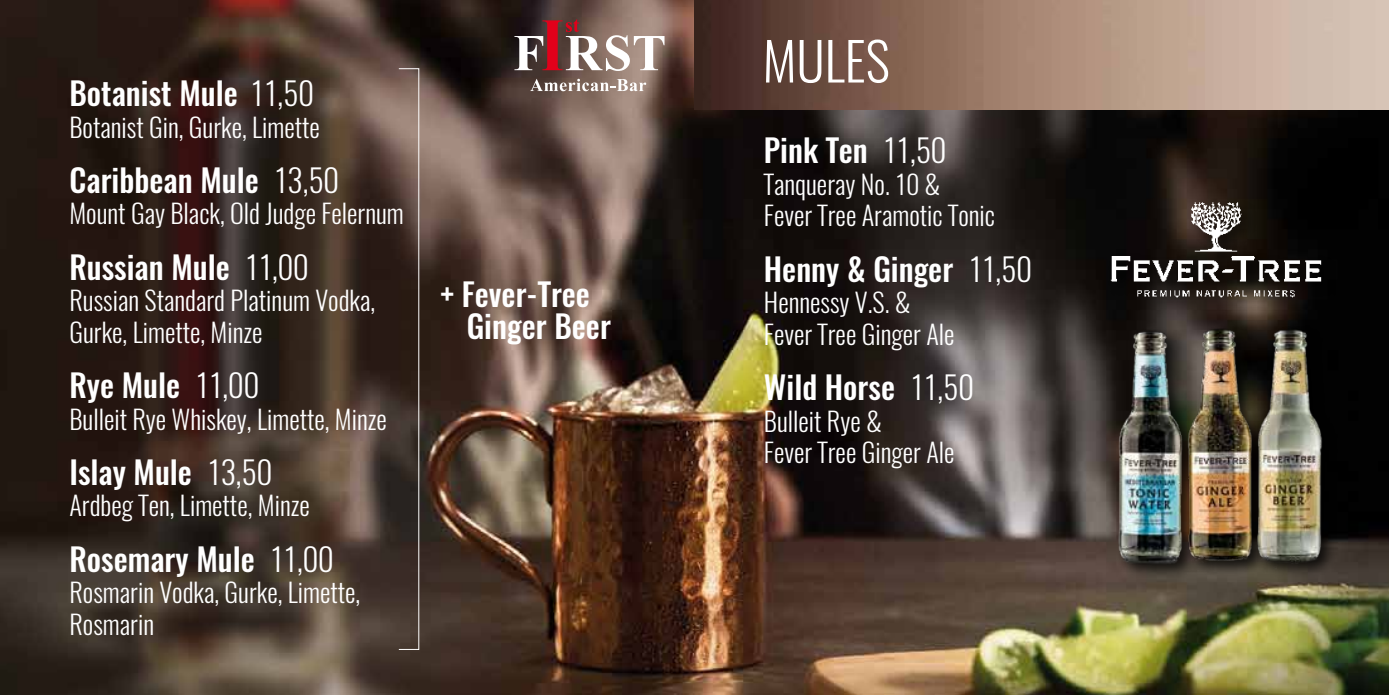
<style>
.page{position:relative;width:1389px;height:695px;background:#fff}
.page>*{position:absolute;margin:0;border:0;box-sizing:border-box;transform-origin:0 0}
.t1{font:300 52.5px "Oswald";color:#fff}
.t2{font:500 31.5px/31.5px "Oswald";color:#fff}
.t3{font:300 26.25px/31.5px "Oswald";color:#fff}
.s1{font-weight:300}
</style>
<div class="page">
<img style="left:0;top:0;width:1389px;height:694px">
<svg style="left:530px;top:79px;width:116px;height:12px"></svg>
<svg style="left:514px;top:19px;width:151px;height:52px"></svg>
<img style="left:694px;top:0;width:695px;height:109px">
<img style="left:1090px;top:315px;width:252px;height:280px">
<div style="left:1108px;top:198px;width:228px;height:114px;background:#000"></div>
<img style="left:1103px;top:182px;width:226px;height:130px">
<p class="t2" style="left:69px;top:78px;width:246px">Botanist Mule <span class="s1">11,50</span></p>
<p class="t3" style="left:69px;top:111px;width:252px">Botanist Gin, Gurke, Limette</p>
<p class="t2" style="left:69px;top:165px;width:271px">Caribbean Mule <span class="s1">13,50</span></p>
<p class="t3" style="left:69px;top:198px;width:336px">Mount Gay Black, Old Judge Felernum</p>
<p class="t2" style="left:69px;top:251px;width:241px">Russian Mule <span class="s1">11,00</span></p>
<p class="t3" style="left:69px;top:285px;width:307px">Russian Standard Platinum Vodka,<br>Gurke, Limette, Minze</p>
<p class="t2" style="left:69px;top:370px;width:191px">Rye Mule <span class="s1">11,00</span></p>
<p class="t3" style="left:69px;top:403px;width:319px">Bulleit Rye Whiskey, Limette, Minze</p>
<p class="t2" style="left:69px;top:457px;width:204px">Islay Mule <span class="s1">13,50</span></p>
<p class="t3" style="left:69px;top:490px;width:242px">Ardbeg Ten, Limette, Minze</p>
<p class="t2" style="left:69px;top:543px;width:266px">Rosemary Mule <span class="s1">11,00</span></p>
<p class="t3" style="left:69px;top:577px;width:292px">Rosmarin Vodka, Gurke, Limette,<br>Rosmarin</p>
<p class="t2" style="left:441px;top:279px;width:172px">+ Fever-Tree<br>Ginger Beer</p>
<h1 class="t1" style="left:763px;top:26px;width:123px">Mules</h1>
<p class="t2" style="left:764px;top:135px;width:184px">Pink Ten <span class="s1">11,50</span></p>
<p class="t3" style="left:764px;top:169px;width:233px">Tanqueray No. 10 &amp;<br>Fever Tree Aramotic Tonic</p>
<p class="t2" style="left:764px;top:254px;width:270px">Henny &amp; Ginger <span class="s1">11,50</span></p>
<p class="t3" style="left:764px;top:287px;width:192px">Hennessy V.S. &amp;<br>Fever Tree Ginger Ale</p>
<p class="t2" style="left:764px;top:372px;width:211px">Wild Horse <span class="s1">11,50</span></p>
<p class="t3" style="left:764px;top:405px;width:192px">Bulleit Rye &amp;<br>Fever Tree Ginger Ale</p>
</div>
